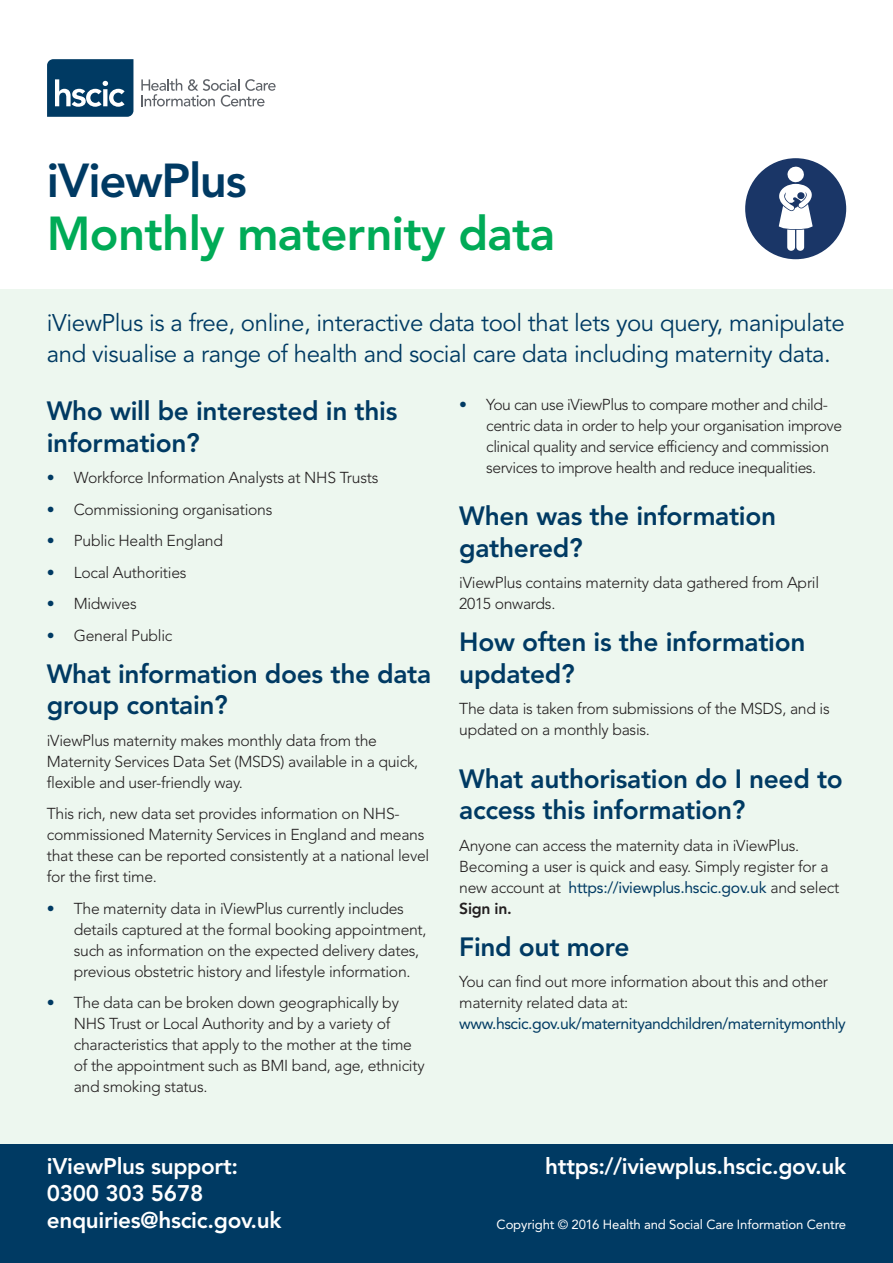
<style>
.page{position:relative;width:893px;height:1263px;background:#fff}
.page>*{position:absolute;margin:0;border:0;box-sizing:border-box;transform-origin:0 0}
.t1{font:800 47.25px "Avenir LT Std";letter-spacing:-.015em;color:#00ab57}
.t2{font:800 47.25px "Avenir LT Std";letter-spacing:-.03em;color:#003a63}
.t3{font:800 26.25px/31.5px "Avenir LT Std";letter-spacing:-.01em;color:#003a63}
.t4{font:24px/31.5px "Avenir LT Std";letter-spacing:-.02em;color:#003a63}
.t5{font:800 22.5px/27px "Avenir LT Std";letter-spacing:-.01em;color:#fff}
.t6{font:300 15.75px/21px "Avenir LT Std";letter-spacing:-.02em;color:#231f20}
.t7{font:15.75px "Avenir LT Std";letter-spacing:-.03em;color:#003a63}
.t8{font:13.2px "Avenir LT Std";letter-spacing:-.01em;color:#fff}
.s1{color:#003a63}
.s2{font-weight:400;color:#003a63}
.s3{font-weight:800}
</style>
<div class="page">
<div style="left:0;top:1144px;width:893px;height:119px;background:#003a63"></div>
<div style="left:0;top:289px;width:893px;height:855px;background:#edf7ef"></div>
<div style="left:745px;top:158px;width:101px;height:101px;background:#1a3667;border-radius:50%"></div>
<svg style="left:779px;top:166px;width:34px;height:85px"></svg>
<svg style="left:47px;top:59px;width:86px;height:58px"></svg>
<svg style="left:141px;top:79px;width:135px;height:28px"></svg>
<h1 class="t2" style="left:47px;top:153px;width:201px">iViewPlus</h1>
<h1 class="t1" style="left:47px;top:205px;width:510px">Monthly maternity data</h1>
<h3 class="t4" style="left:47px;top:307px;width:799px">iViewPlus is a free, online, interactive data tool that lets you query, manipulate and visualise a range of health and social care data including maternity data.</h3>
<h2 class="t3" style="left:47px;top:395px;width:352px">Who will be interested in this information?</h2>
<p class="t6" style="left:47px;top:467px;width:333px"><span class="s1">•</span> Workforce Information Analysts at NHS Trusts</p>
<p class="t6" style="left:47px;top:499px;width:227px"><span class="s1">•</span> Commissioning organisations</p>
<p class="t6" style="left:47px;top:530px;width:178px"><span class="s1">•</span> Public Health England</p>
<p class="t6" style="left:47px;top:562px;width:141px"><span class="s1">•</span> Local Authorities</p>
<p class="t6" style="left:47px;top:593px;width:92px"><span class="s1">•</span> Midwives</p>
<p class="t6" style="left:47px;top:625px;width:127px"><span class="s1">•</span> General Public</p>
<h2 class="t3" style="left:47px;top:658px;width:386px">What information does the data group contain?</h2>
<p class="t6" style="left:47px;top:730px;width:373px">iViewPlus maternity makes monthly data from the<br>Maternity Services Data Set (MSDS) available in a quick, flexible and user-friendly way.</p>
<p class="t6" style="left:47px;top:803px;width:384px">This rich, new data set provides information on NHS&shy;commissioned Maternity Services in England and means that these can be reported consistently at a national level for the first time.</p>
<p class="t6" style="left:74px;top:898px;width:354px;text-indent:-27px"><span class="s1">•</span> The maternity data in iViewPlus currently includes details captured at the formal booking appointment, such as information on the expected delivery dates, previous obstetric history and lifestyle information.</p>
<p class="t6" style="left:74px;top:992px;width:352px;text-indent:-27px"><span class="s1">•</span> The data can be broken down geographically by NHS Trust or Local Authority and by a variety of characteristics that apply to the mother at the time of the appointment such as BMI band, age, ethnicity and smoking status.</p>
<p class="t6" style="left:486px;top:394px;width:357px;text-indent:-27px"><span class="s1">•</span> You can use iViewPlus to compare mother and child&shy;centric data in order to help your organisation improve clinical quality and service efficiency and commission services to improve health and reduce inequalities.</p>
<h2 class="t3" style="left:459px;top:500px;width:318px">When was the information gathered?</h2>
<p class="t6" style="left:459px;top:572px;width:361px">iViewPlus contains maternity data gathered from April<br>2015 onwards.</p>
<h2 class="t3" style="left:459px;top:626px;width:348px">How often is the information updated?</h2>
<p class="t6" style="left:459px;top:698px;width:372px">The data is taken from submissions of the MSDS, and is updated on a monthly basis.</p>
<h2 class="t3" style="left:459px;top:763px;width:385px">What authorisation do I need to access this information?</h2>
<p class="t6" style="left:459px;top:835px;width:382px">Anyone can access the maternity data in iViewPlus.<br>Becoming a user is quick and easy. Simply register for a new account at <span class="s2">https://iviewplus.hscic.gov.uk</span> and select <span class="s3">Sign in.</span></p>
<h2 class="t3" style="left:459px;top:931px;width:172px">Find out more</h2>
<p class="t6" style="left:459px;top:971px;width:370px">You can find out more information about this and other maternity related data at:</p>
<p class="t7" style="left:459px;top:1014px;width:388px">www.hscic.gov.uk/maternityandchildren/maternitymonthly</p>
<h3 class="t5" style="left:47px;top:1152px;width:193px">iViewPlus support:</h3>
<h3 class="t5" style="left:545px;top:1152px;width:302px">https://iviewplus.hscic.gov.uk</h3>
<h3 class="t5" style="left:47px;top:1179px;width:236px">0300 303 5678 enquiries@hscic.gov.uk</h3>
<p class="t8" style="left:497px;top:1216px;width:351px">Copyright © 2016 Health and Social Care Information Centre</p>
</div>
